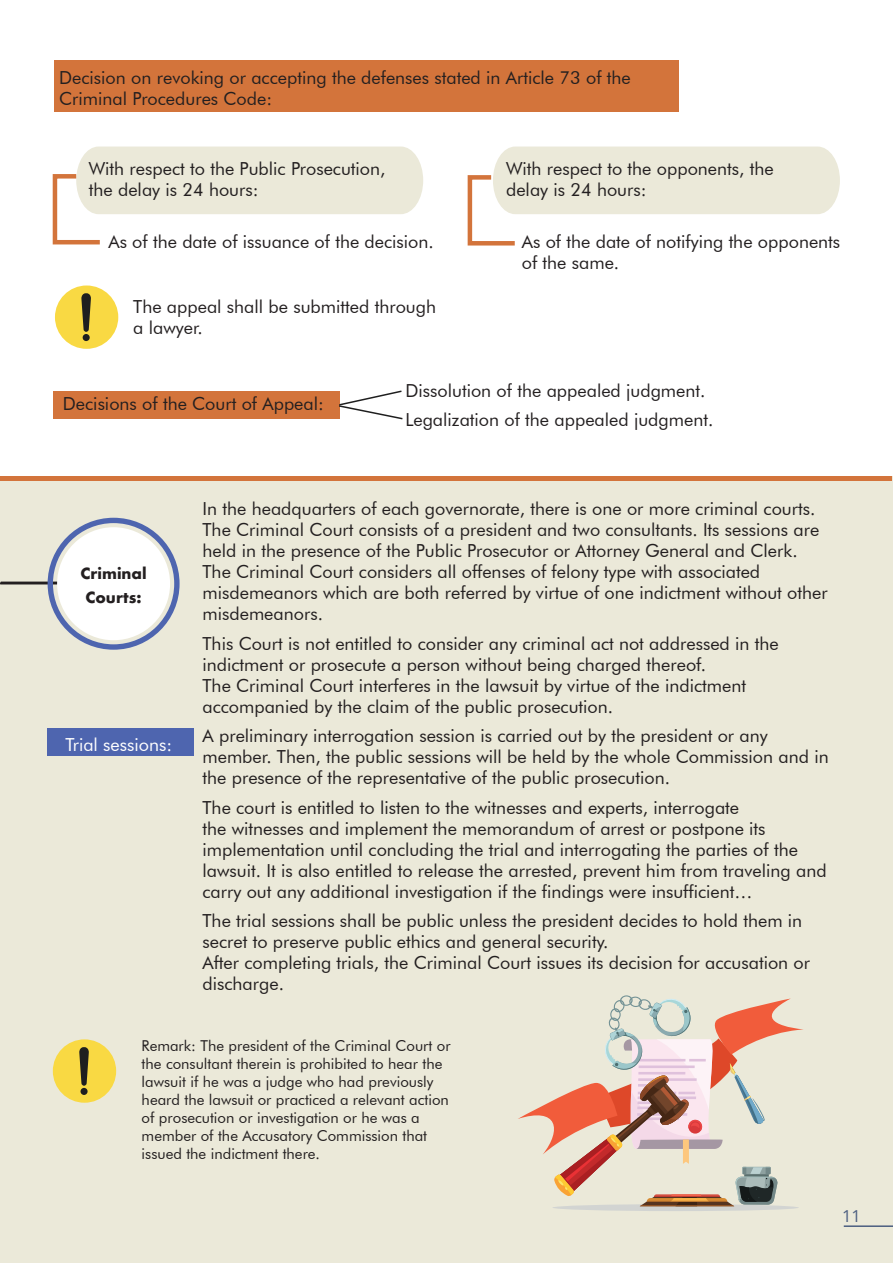
<style>
.page{position:relative;width:893px;height:1263px;background:#fff}
.page>*{position:absolute;margin:0;border:0;box-sizing:border-box;transform-origin:0 0}
.t1{font:18px/21px "Futura BT";color:#231f20}
.t2{font:18px "Futura BT";color:#fff}
.t3{font:16.5px "Open Sans";color:#4b5e80}
.t4{font:15px/18px "Futura BT";color:#231f20}
.t5{font:700 15px/24px "Futura";color:#231f20;text-align:center}
</style>
<div class="page">
<div style="left:0;top:476px;width:893px;height:787px;background:#ebe9d9"></div>
<hr style="left:844px;top:1225px;width:49px;height:2px;background:#4b5e80">
<div style="left:54px;top:61px;width:624px;height:51px;background:#d3743b"></div>
<div style="left:53px;top:391px;width:286px;height:28px;background:#d3743b"></div>
<div style="left:48px;top:728px;width:146px;height:28px;background:#4e65af"></div>
<div style="left:0;top:476px;width:892px;height:5px;background:#d3743b"></div>
<svg style="left:52px;top:147px;width:371px;height:98px"></svg>
<svg style="left:467px;top:147px;width:373px;height:99px"></svg>
<div style="left:55px;top:285px;width:63px;height:64px;background:#f9d943;border-radius:50%"></div>
<div style="left:83px;top:334px;width:7px;height:7px;background:#1f1f1f;border-radius:50%"></div>
<svg style="left:81px;top:293px;width:10px;height:39px"></svg>
<div style="left:53px;top:1039px;width:63px;height:64px;background:#f9d943;border-radius:50%"></div>
<div style="left:81px;top:1088px;width:7px;height:7px;background:#1f1f1f;border-radius:50%"></div>
<svg style="left:79px;top:1047px;width:10px;height:39px"></svg>
<svg style="left:339px;top:390px;width:64px;height:30px"></svg>
<svg style="left:0;top:518px;width:180px;height:132px"></svg>
<svg style="left:552px;top:1204px;width:247px;height:7px"></svg>
<svg style="left:518px;top:995px;width:285px;height:211px"></svg>
<p class="t1" style="left:59px;top:67px;width:573px">Decision on revoking or accepting the defenses stated in Article 73 of the<br>Criminal Procedures Code:</p>
<p class="t1" style="left:89px;top:158px;width:298px">With respect to the Public Prosecution, the delay is 24 hours:</p>
<p class="t1" style="left:506px;top:158px;width:269px">With respect to the opponents, the delay is 24 hours:</p>
<p class="t1" style="left:108px;top:231px;width:327px">As of the date of issuance of the decision.</p>
<p class="t1" style="left:522px;top:231px;width:320px">As of the date of notifying the opponents of the same.</p>
<p class="t1" style="left:133px;top:296px;width:304px">The appeal shall be submitted through a lawyer.</p>
<p class="t1" style="left:63px;top:393px;width:262px">Decisions of the Court of Appeal:</p>
<p class="t1" style="left:406px;top:376px;width:309px;line-height:28.8px">Dissolution of the appealed judgment.<br>Legalization of the appealed judgment.</p>
<p class="t5" style="left:81px;top:561px;width:68px">Criminal<br>Courts:</p>
<p class="t2" style="left:65px;top:733px;width:108px">Trial sessions:</p>
<p class="t1" style="left:202px;top:498px;width:627px">In the headquarters of each governorate, there is one or more criminal courts.<br>The Criminal Court consists of a president and two consultants. Its sessions are held in the presence of the Public Prosecutor or Attorney General and Clerk.<br>The Criminal Court considers all offenses of felony type with associated misdemeanors which are both referred by virtue of one indictment without other misdemeanors.</p>
<p class="t1" style="left:202px;top:632px;width:578px">This Court is not entitled to consider any criminal act not addressed in the indictment or prosecute a person without being charged thereof.<br>The Criminal Court interferes in the lawsuit by virtue of the indictment accompanied by the claim of the public prosecution.</p>
<p class="t1" style="left:202px;top:725px;width:628px">A preliminary interrogation session is carried out by the president or any member. Then, the public sessions will be held by the whole Commission and in the presence of the representative of the public prosecution.</p>
<p class="t1" style="left:202px;top:796px;width:626px">The court is entitled to listen to the witnesses and experts, interrogate<br>the witnesses and implement the memorandum of arrest or postpone its implementation until concluding the trial and interrogating the parties of the lawsuit. It is also entitled to release the arrested, prevent him from traveling and carry out any additional investigation if the findings were insufficient…</p>
<p class="t1" style="left:202px;top:910px;width:609px">The trial sessions shall be public unless the president decides to hold them in secret to preserve public ethics and general security.<br>After completing trials, the Criminal Court issues its decision for accusation or discharge.</p>
<p class="t4" style="left:142px;top:1036px;width:310px">Remark: The president of the Criminal Court or the consultant therein is prohibited to hear the lawsuit if he was a judge who had previously heard the lawsuit or practiced a relevant action of prosecution or investigation or he was a member of the Accusatory Commission that issued the indictment there.</p>
<p class="t3" style="left:842px;top:1205px;width:20px">11</p>
</div>
